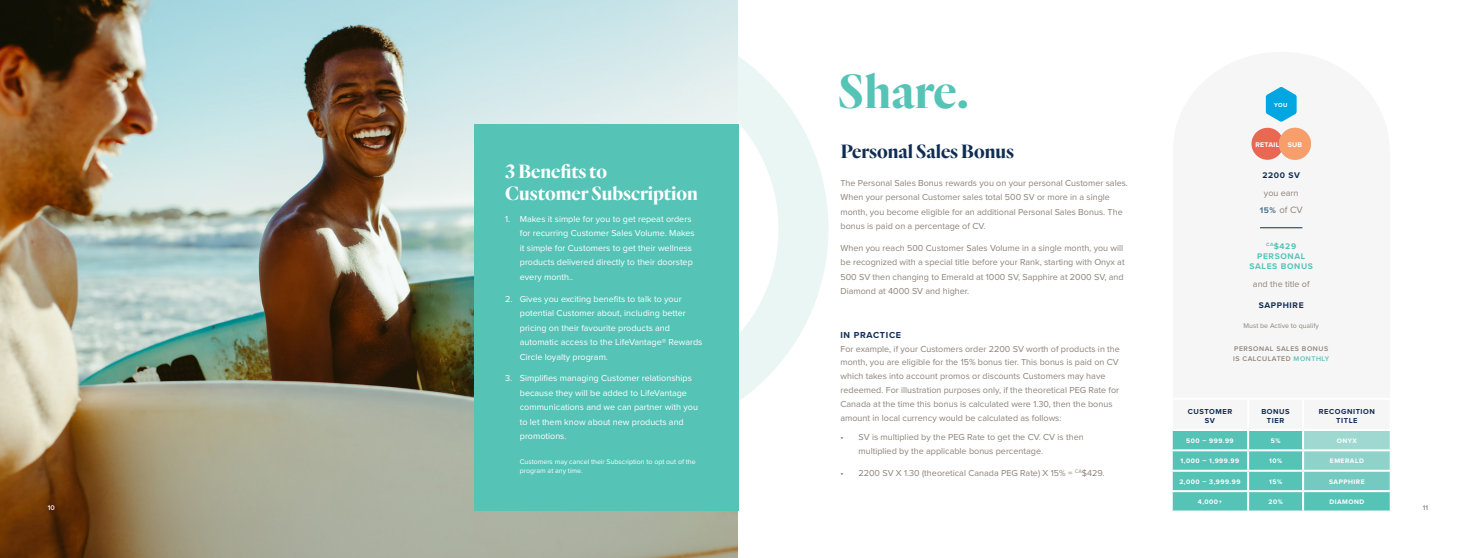
<style>
.page{position:relative;width:1476px;height:558px;background:#fff}
.page>*{position:absolute;margin:0;border:0;box-sizing:border-box;transform-origin:0 0}
.t1{font:700 50px "Quarto";color:#56c3b7}
.t2{font:700 20px/22px "Quarto";color:#fff}
.t3{font:700 20px "Quarto";color:#0f2d52}
.t4{font:9.5px "Proxima Nova";color:#8d8279}
.t5{font:9px/14.5px "Proxima Nova";color:#8d8279}
.t6{font:9px/14.5px "Proxima Nova";color:#fff}
.t7{font:700 9px "Proxima Nova";letter-spacing:.075em;color:#0f2d52}
.t8{font:700 8.5px/10px "Proxima Nova";letter-spacing:.075em;color:#56c3b7;text-align:center}
.t9{font:700 8.5px "Proxima Nova";letter-spacing:.075em;color:#0f2d52}
.t10{font:700 7.5px/9px "Proxima Nova";letter-spacing:.075em;color:#0f2d52;text-align:center}
.t11{font:7px/9px "Proxima Nova";color:#fff}
.t12{font:600 7px/10px "Proxima Nova";letter-spacing:.075em;color:#8d8279}
.t13{font:7px "Proxima Nova";color:#8b827a}
.t14{font:700 7px "Proxima Nova";letter-spacing:.04em;color:#fff}
.t15{font:600 7px "Proxima Nova";color:#fff}
.t16{font:700 6.8px "Proxima Nova";letter-spacing:.075em;color:#fff}
.t17{font:700 6px "Proxima Nova";color:#fff}
.s1{font-weight:700;font-size:8.5px;color:#4e748b}
.s2{color:#56c3b7}
</style>
<div class="page">
<div style="left:407px;top:18px;width:422px;height:421px;border:50px solid #eaf6f3;border-radius:50%"></div>
<div style="left:1173px;top:150px;width:217px;height:284px;background:#f7f6f6"></div>
<div style="left:1173px;top:52px;width:217px;height:195px;background:#f7f6f6;border-radius:50%"></div>
<img style="left:0;top:0;width:738px;height:558px">
<div style="left:474px;top:124px;width:264px;height:387px;background:#56c3b7"></div>
<hr style="left:1247px;top:400px;width:2px;height:29px;background:#fff">
<hr style="left:1302px;top:400px;width:2px;height:29px;background:#fff">
<hr style="left:1171px;top:398px;width:77px;height:2px;background:#fff">
<hr style="left:1248px;top:398px;width:55px;height:2px;background:#fff">
<hr style="left:1303px;top:398px;width:89px;height:2px;background:#fff">
<hr style="left:1171px;top:429px;width:77px;height:2px;background:#fff">
<hr style="left:1248px;top:429px;width:55px;height:2px;background:#fff">
<hr style="left:1303px;top:429px;width:89px;height:2px;background:#fff">
<svg style="left:1171px;top:430px;width:220px;height:81px;background:#7acec5"></svg>
<hr style="left:1260px;top:227px;width:42px;height:1px;background:#0f2d52">
<div style="left:1251px;top:128px;width:33px;height:32px;background:#e96852;border-radius:50%"></div>
<div style="left:1279px;top:128px;width:32px;height:32px;background:#f89e6b;border-radius:16px"></div>
<svg style="left:1266px;top:87px;width:31px;height:35px"></svg>
<h1 class="t1" style="left:837px;top:57px;width:133px">Share.</h1>
<p class="t17" style="left:1274px;top:100px;width:15px">YOU</p>
<p class="t14" style="left:1256px;top:139px;width:48px">RETAIL SUB</p>
<h2 class="t3" style="left:840px;top:138px;width:175px">Personal Sales Bonus</h2>
<p class="t5" style="left:840px;top:175px;width:289px">The Personal Sales Bonus rewards you on your personal Customer sales.<br>When your personal Customer sales total 500 SV or more in a single month, you become eligible for an additional Personal Sales Bonus. The bonus is paid on a percentage of CV.</p>
<p class="t5" style="left:840px;top:240px;width:286px">When you reach 500 Customer Sales Volume in a single month, you will be recognized with a special title before your Rank, starting with Onyx at 500 SV then changing to Emerald at 1000 SV, Sapphire at 2000 SV, and Diamond at 4000 SV and higher.</p>
<p class="t7" style="left:840px;top:328px;width:62px">IN PRACTICE</p>
<p class="t5" style="left:840px;top:341px;width:281px;line-height:13.8px">For example, if your Customers order 2200 SV worth of products in the month, you are eligible for the 15% bonus tier. This bonus is paid on CV which takes into account promos or discounts Customers may have redeemed. For illustration purposes only, if the theoretical PEG Rate for Canada at the time this bonus is calculated were 1.30, then the bonus amount in local currency would be calculated as follows:</p>
<p class="t5" style="left:858px;top:429px;width:227px;text-indent:-18px">• SV is multiplied by the PEG Rate to get the CV. CV is then multiplied by the applicable bonus percentage.</p>
<p class="t5" style="left:840px;top:465px;width:266px">• 2200 SV X 1.30 (theoretical Canada PEG Rate) X 15% = <sup>CA</sup>$429.</p>
<h2 class="t2" style="left:505px;top:160px;width:194px">3 Benefits to<br>Customer Subscription</h2>
<p class="t9" style="left:1262px;top:169px;width:39px">2200 SV</p>
<p class="t5" style="left:1264px;top:185px;width:36px">you earn</p>
<p class="t4" style="left:1260px;top:203px;width:45px"><span class="s1">15%</span> of CV</p>
<p class="t6" style="left:520px;top:211px;width:176px">Makes it simple for you to get repeat orders for recurring Customer Sales Volume. Makes it simple for Customers to get their wellness products delivered directly to their doorstep every month..</p>
<p class="t6" style="left:520px;top:291px;width:184px">Gives you exciting benefits to talk to your potential Customer about, including better pricing on their favourite products and automatic access to the LifeVantage® Rewards Circle loyalty program.</p>
<p class="t6" style="left:520px;top:371px;width:180px">Simplifies managing Customer relationships because they will be added to LifeVantage communications and we can partner with you to let them know about new products and promotions.</p>
<p class="t6" style="left:505px;top:211px;width:7px">1.</p>
<p class="t8" style="left:1249px;top:241px;width:65px"><sup>CA</sup>$429<br>PERSONAL<br>SALES BONUS</p>
<p class="t5" style="left:1253px;top:277px;width:58px">and the title of</p>
<p class="t6" style="left:505px;top:291px;width:9px">2.</p>
<p class="t9" style="left:1259px;top:298px;width:46px">SAPPHIRE</p>
<p class="t13" style="left:1244px;top:320px;width:77px">Must be Active to qualify</p>
<p class="t12" style="left:1233px;top:343px;width:98px">PERSONAL SALES BONUS<br>IS CALCULATED <span class="s2">MONTHLY</span></p>
<p class="t6" style="left:505px;top:371px;width:9px">3.</p>
<p class="t10" style="left:1188px;top:407px;width:46px">CUSTOMER<br>SV</p>
<p class="t10" style="left:1261px;top:407px;width:30px">BONUS<br>TIER</p>
<p class="t10" style="left:1319px;top:407px;width:58px">RECOGNITION<br>TITLE</p>
<p class="t16" style="left:1186px;top:435px;width:49px">500 – 999.99</p>
<p class="t16" style="left:1271px;top:435px;width:11px">5%</p>
<p class="t16" style="left:1337px;top:435px;width:22px">ONYX</p>
<p class="t16" style="left:1181px;top:456px;width:60px">1,000 – 1,999.99</p>
<p class="t16" style="left:1269px;top:456px;width:15px">10%</p>
<p class="t16" style="left:1330px;top:456px;width:36px">EMERALD</p>
<p class="t16" style="left:1179px;top:476px;width:63px">2,000 – 3,999.99</p>
<p class="t16" style="left:1269px;top:476px;width:15px">15%</p>
<p class="t16" style="left:1329px;top:476px;width:37px">SAPPHIRE</p>
<p class="t16" style="left:1198px;top:497px;width:26px">4,000+</p>
<p class="t16" style="left:1268px;top:497px;width:16px">20%</p>
<p class="t16" style="left:1329px;top:497px;width:37px">DIAMOND</p>
<p class="t11" style="left:520px;top:457px;width:177px">Customers may cancel their Subscription to opt out of the program at any time.</p>
<p class="t15" style="left:48px;top:502px;width:8px">10</p>
<p class="t12" style="left:1423px;top:502px;width:7px">11</p>
</div>
